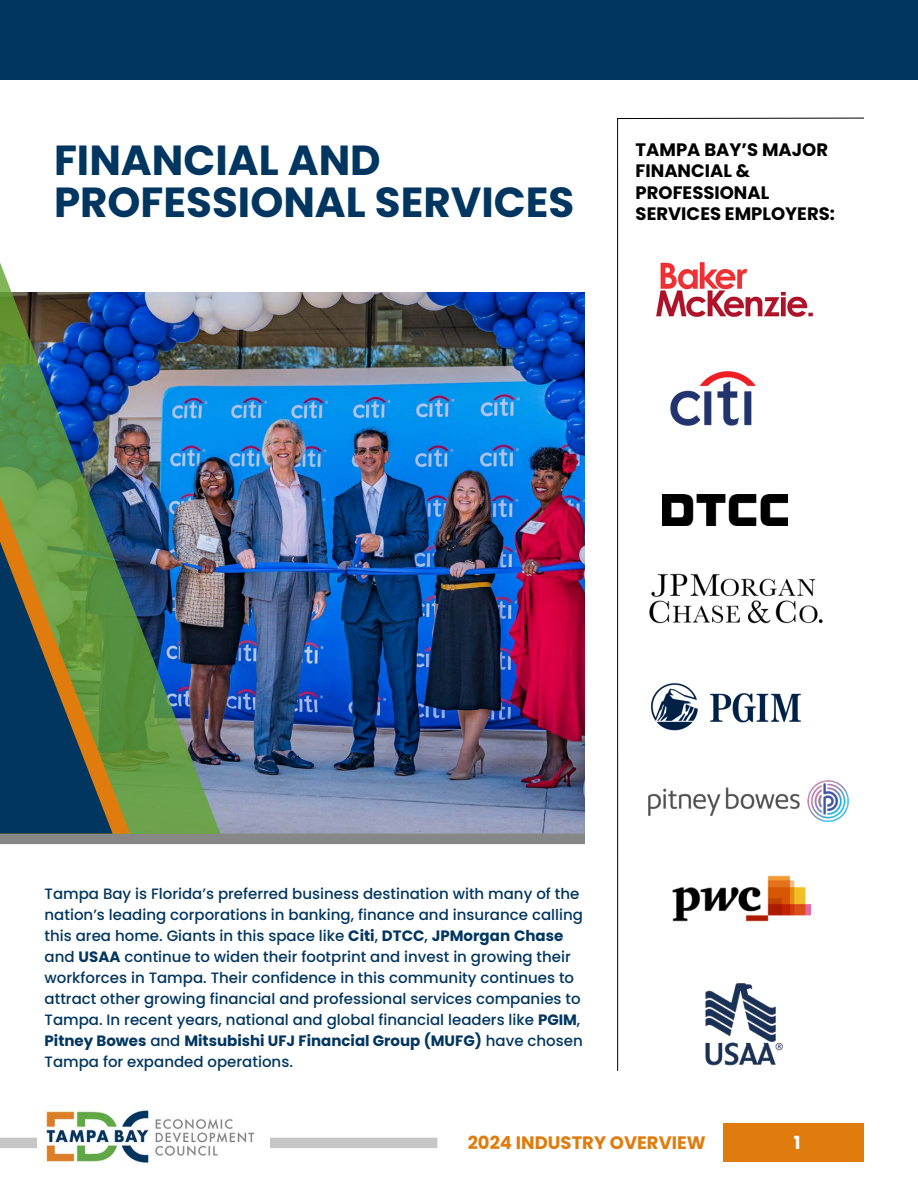
<style>
.page{position:relative;width:918px;height:1188px;background:#fff}
.page>*{position:absolute;margin:0;border:0;box-sizing:border-box;transform-origin:0 0}
.t1{font:700 42px/42.2px "Poppins";color:#00365f}
.t2{font:700 18px/21.6px "Poppins";color:#000}
.t3{font:700 18px "Poppins";color:#df7c0d}
.t4{font:700 18px "Poppins";color:#fff}
.t5{font:500 15px/21px "Poppins";color:#00365f}
.s1{font-weight:700}
</style>
<div class="page">
<div style="left:724px;top:1124px;width:140px;height:38px;background:#df7c0d"></div>
<div style="left:0;top:1138px;width:437px;height:10px;background:#c6c6c6"></div>
<img style="left:222px;top:293px;width:363px;height:541px">
<div style="left:38px;top:1105px;width:232px;height:63px;background:#fff"></div>
<img style="left:46px;top:1110px;width:209px;height:53px">
<div style="left:0;top:834px;width:585px;height:10px;background:#878787"></div>
<svg style="left:617px;top:118px;width:247px;height:953px"></svg>
<img style="left:0;top:79px;width:222px;height:755px">
<svg style="left:0;top:496px;width:130px;height:338px;background:#5e874a"></svg>
<svg style="left:0;top:542px;width:113px;height:292px;background:#436348"></svg>
<div style="left:0;top:0;width:918px;height:79px;background:#00365f"></div>
<h1 class="t1" style="left:54px;top:139px;width:522px">FINANCIAL AND<br>PROFESSIONAL SERVICES</h1>
<p class="t2" style="left:636px;top:139px;width:201px">TAMPA BAY’S MAJOR<br>FINANCIAL &amp;<br>PROFESSIONAL<br>SERVICES EMPLOYERS:</p>
<p class="t5" style="left:45px;top:884px;width:540px">Tampa Bay is Florida’s preferred business destination with many of the nation’s leading corporations in banking, finance and insurance calling this area home. Giants in this space like <span class="s1">Citi</span>, <span class="s1">DTCC</span>, <span class="s1">JPMorgan Chase </span>and <span class="s1">USAA</span> continue to widen their footprint and invest in growing their workforces in Tampa. Their confidence in this community continues to attract other growing financial and professional services companies to Tampa. In recent years, national and global financial leaders like <span class="s1">PGIM</span>, <span class="s1">Pitney Bowes</span> and <span class="s1">Mitsubishi UFJ Financial Group (MUFG)</span> have chosen Tampa for expanded operations.</p>
<p class="t3" style="left:468px;top:1132px;width:240px">2024 INDUSTRY OVERVIEW</p>
<p class="t4" style="left:794px;top:1132px;width:8px">1</p>
</div>
